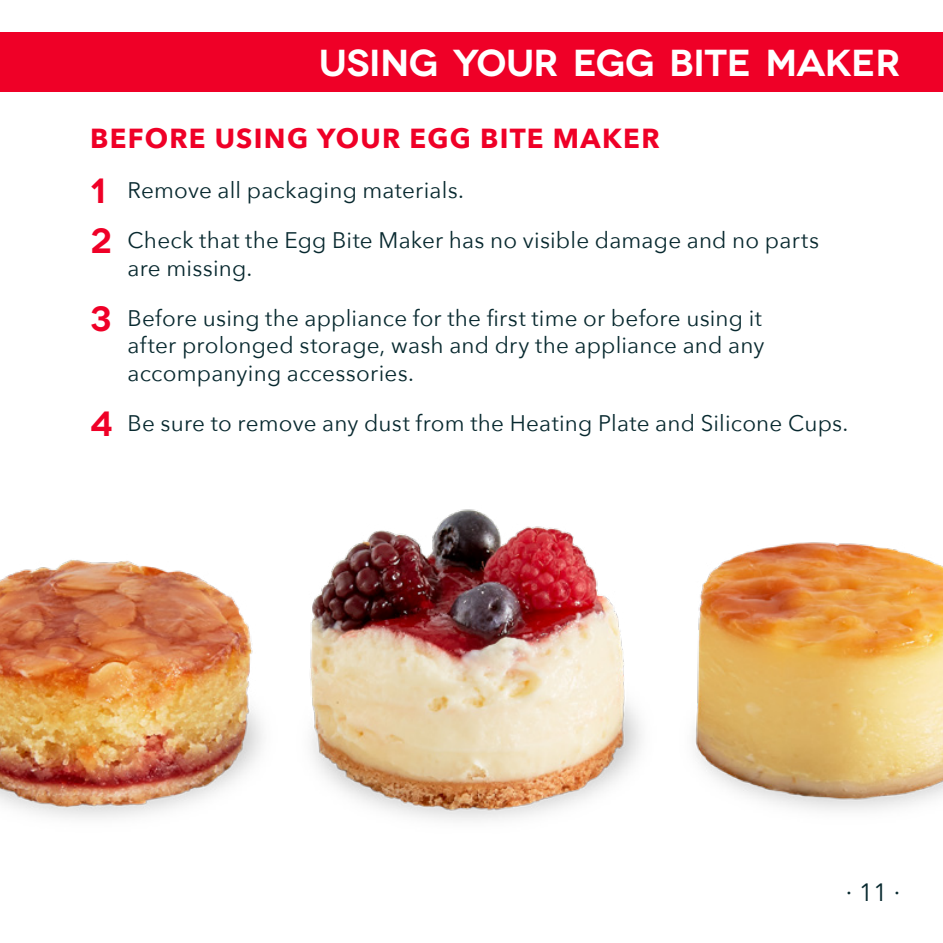
<style>
.page{position:relative;width:943px;height:943px;background:#fff}
.page>*{position:absolute;margin:0;border:0;box-sizing:border-box;transform-origin:0 0}
.Page_Title{font:600 37.5px "Novecentowide";letter-spacing:-.01em;color:#fff}
.Page_Subheads{font:700 27.5px "Avenir Next";letter-spacing:.05em;color:#ef0027}
.t1{font:25px "Avenir Next";color:#08292f}
.t2{font:22.5px/27.5px "Avenir Next";letter-spacing:.01em;color:#08292f}
.s1{font-family:"Novecentowide";font-weight:600;font-size:35px;color:#ef0027}
</style>
<div class="page">
<div style="left:0;top:33px;width:943px;height:59px;background:#ef0027"></div>
<img style="left:0;top:560px;width:263px;height:258px">
<img style="left:310px;top:509px;width:332px;height:311px">
<img style="left:694px;top:542px;width:249px;height:269px">
<p class="Page_Title" style="left:319px;top:40px;width:583px">USING YOUR EGG BITE MAKER</p>
<p class="Page_Subheads" style="left:90px;top:114px;width:571px">BEFORE USING YOUR EGG BITE MAKER</p>
<p class="t2" style="left:90px;top:175px;width:375px"><span class="s1">1</span> Remove all packaging materials.</p>
<p class="t2" style="left:128px;top:225px;width:693px;text-indent:-38px"><span class="s1">2</span> Check that the Egg Bite Maker has no visible damage and no parts are missing.</p>
<p class="t2" style="left:128px;top:303px;width:638px;text-align:justify;text-indent:-38px"><span class="s1">3</span> Before using the appliance for the first time or before using it after prolonged storage, wash and dry the appliance and any accompanying accessories.</p>
<p class="t2" style="left:90px;top:408px;width:760px"><span class="s1">4</span> Be sure to remove any dust from the Heating Plate and Silicone Cups.</p>
<p class="t1" style="left:846px;top:870px;width:56px">∙ 11 ∙</p>
</div>
